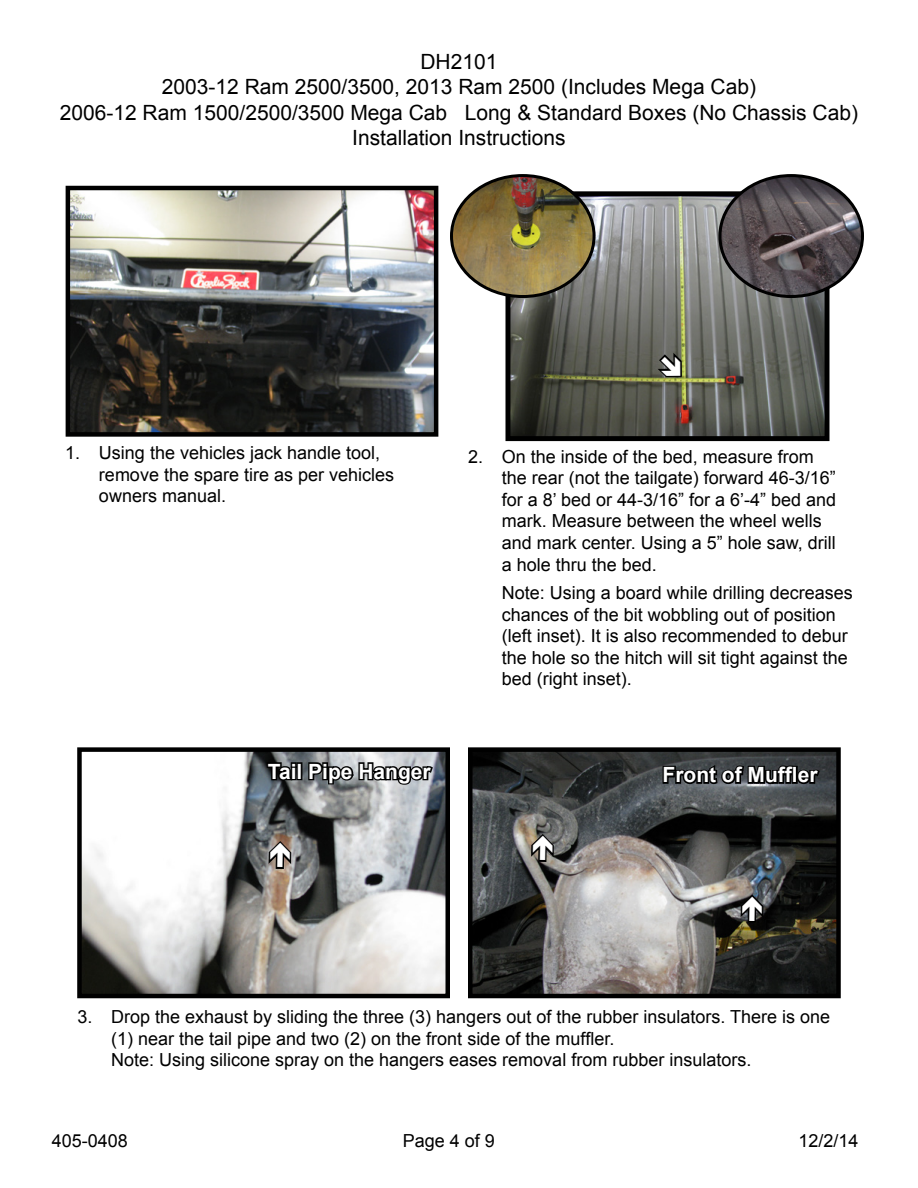
<style>
.page{position:relative;width:918px;height:1188px;background:#fff}
.page>*{position:absolute;margin:0;border:0;box-sizing:border-box;transform-origin:0 0}
.t1{font:21px/25.2px "Arial";color:#000;text-align:center}
.t2{font:700 21px "Arial";color:#fff}
.t3{font:18px/21.6px "Arial";color:#000}
</style>
<div class="page">
<img style="left:71px;top:191px;width:362px;height:241px">
<div style="left:66px;top:186px;width:372px;height:251px;border:4px solid #000"></div>
<img style="left:511px;top:197px;width:312px;height:238px">
<div style="left:505px;top:191px;width:324px;height:250px;border:5px solid #000"></div>
<img style="left:452px;top:176px;width:142px;height:121px">
<div style="left:450px;top:174px;width:146px;height:124px;border:3px solid #000;border-radius:50%"></div>
<img style="left:720px;top:176px;width:142px;height:121px">
<div style="left:718px;top:174px;width:146px;height:124px;border:3px solid #000;border-radius:50%"></div>
<img style="left:82px;top:752px;width:363px;height:241px">
<div style="left:77px;top:747px;width:373px;height:251px;border:4px solid #000"></div>
<img style="left:473px;top:752px;width:363px;height:241px">
<div style="left:468px;top:747px;width:373px;height:251px;border:4px solid #000"></div>
<svg style="left:265px;top:754px;width:32px;height:29px"></svg>
<div style="left:291px;top:766px;width:6px;height:14px;border:3px solid #000"></div>
<div style="left:297px;top:762px;width:5px;height:18px;border:3px solid #000"></div>
<svg style="left:307px;top:754px;width:128px;height:33px;background:#707274"></svg>
<svg style="left:661px;top:747px;width:161px;height:42px;background:#2c2f31"></svg>
<svg style="left:654px;top:349px;width:29px;height:31px"></svg>
<svg style="left:266px;top:839px;width:28px;height:32px"></svg>
<svg style="left:529px;top:832px;width:28px;height:32px"></svg>
<svg style="left:738px;top:892px;width:28px;height:32px"></svg>
<p class="t1" style="left:60px;top:50px;width:800px">DH2101<br>2003-12 Ram 2500/3500, 2013 Ram 2500 (Includes Mega Cab)<br>2006-12 Ram 1500/2500/3500 Mega Cab Long &amp; Standard Boxes (No Chassis Cab)<br>Installation Instructions</p>
<p class="t3" style="left:99px;top:442px;width:297px;text-indent:-34px">1. Using the vehicles jack handle tool, remove the spare tire as per vehicles owners manual.</p>
<p class="t3" style="left:502px;top:446px;width:336px;text-indent:-34px">2. On the inside of the bed, measure from the rear (not the tailgate) forward 46-3/16” for a 8’ bed or 44-3/16” for a 6’-4” bed and mark. Measure between the wheel wells and mark center. Using a 5” hole saw, drill a hole thru the bed.</p>
<p class="t3" style="left:502px;top:582px;width:353px">Note: Using a board while drilling decreases chances of the bit wobbling out of position (left inset). It is also recommended to debur the hole so the hitch will sit tight against the bed (right inset).</p>
<p class="t2" style="left:268px;top:757px;width:164px">Tail Pipe Hanger</p>
<p class="t2" style="left:663px;top:761px;width:157px">Front of Muffler</p>
<p class="t3" style="left:111px;top:1006px;width:721px;text-indent:-34px">3. Drop the exhaust by sliding the three (3) hangers out of the rubber insulators. There is one (1) near the tail pipe and two (2) on the front side of the muffler.<br>Note: Using silicone spray on the hangers eases removal from rubber insulators.</p>
<p class="t3" style="left:52px;top:1130px;width:78px">405-0408</p>
<p class="t3" style="left:403px;top:1130px;width:94px">Page 4 of 9</p>
<p class="t3" style="left:798px;top:1130px;width:62px">12/2/14</p>
</div>
